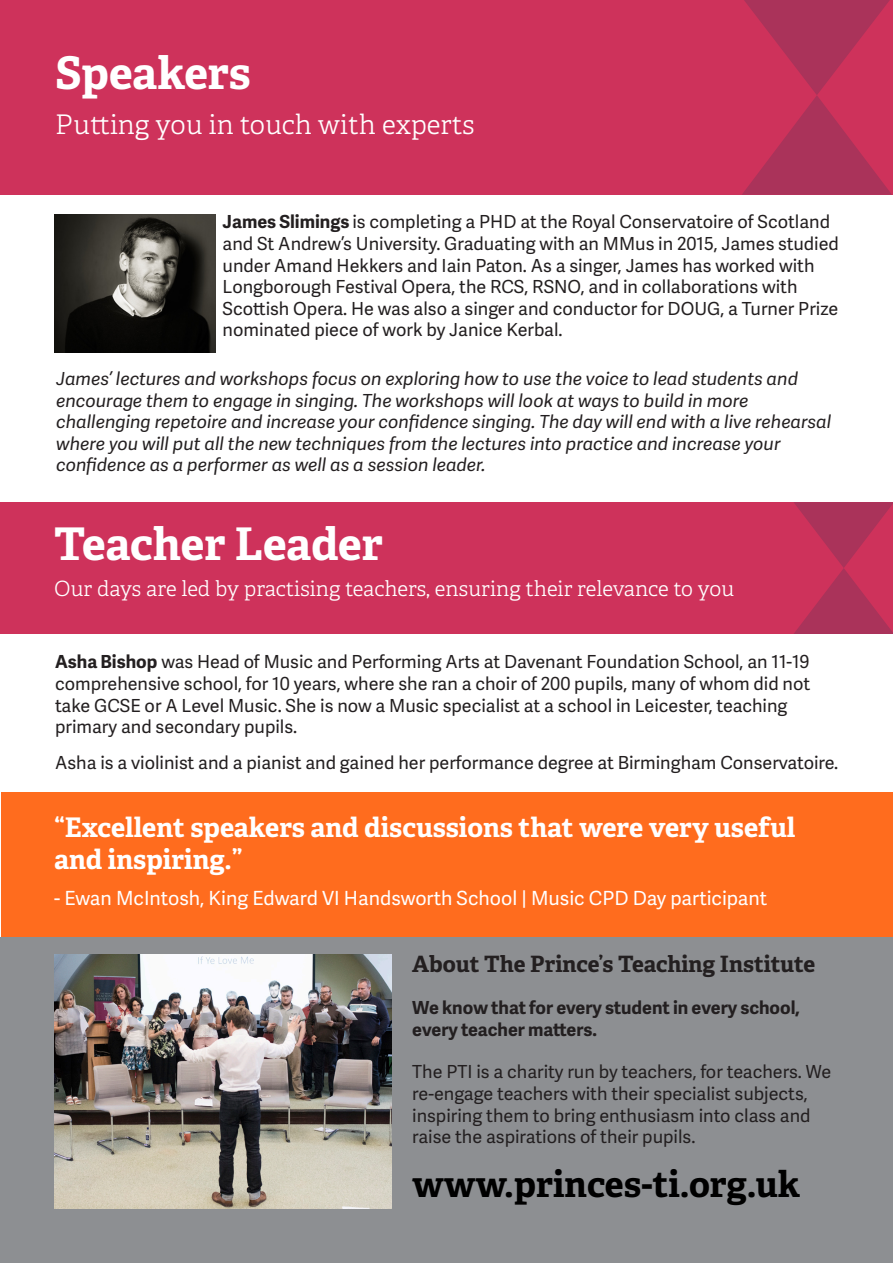
<style>
.page{position:relative;width:893px;height:1263px;background:#fff}
.page>*{position:absolute;margin:0;border:0;box-sizing:border-box;transform-origin:0 0}
.t1{font:700 45px "Adelle";letter-spacing:-.005em;color:#fff}
.t2{font:700 36px "Adelle";color:#000}
.t3{font:700 27px/32.4px "Adelle";color:#fff}
.t4{font:300 27px "Adelle";color:#fff}
.t5{font:700 22.5px "Adelle";color:#231f20}
.t6{font:300 21px "Adelle";color:#fff}
.t7{font:19.5px "Adelle Sans";color:#fff}
.t8{font:18px/21.6px "Adelle Sans";color:#231f20}
.t9{font:italic 18px/21.6px "Adelle Sans";color:#231f20}
.t10{font:700 18px/21.6px "Adelle Sans";color:#231f20}
.s1{font-weight:700}
</style>
<div class="page">
<div style="left:1px;top:792px;width:892px;height:146px;background:#ff6c1e"></div>
<div style="left:0;top:0;width:893px;height:195px;background:#ce325b"></div>
<svg style="left:742px;top:0;width:150px;height:195px"></svg>
<div style="left:0;top:938px;width:893px;height:325px;background:#8d8f92"></div>
<div style="left:0;top:502px;width:893px;height:132px;background:#ce325b"></div>
<svg style="left:794px;top:502px;width:99px;height:132px"></svg>
<img style="left:54px;top:955px;width:337px;height:254px">
<img style="left:54px;top:215px;width:161px;height:137px">
<p class="t1" style="left:55px;top:40px;width:197px">Speakers</p>
<p class="t4" style="left:55px;top:105px;width:421px">Putting you in touch with experts</p>
<p class="t8" style="left:223px;top:211px;width:618px"><span class="s1">James Slimings</span> is completing a PHD at the Royal Conservatoire of Scotland and St Andrew’s University. Graduating with an MMus in 2015, James studied under Amand Hekkers and Iain Paton. As a singer, James has worked with Longborough Festival Opera, the RCS, RSNO, and in collaborations with Scottish Opera. He was also a singer and conductor for DOUG, a Turner Prize nominated piece of work by Janice Kerbal.</p>
<p class="t9" style="left:56px;top:367px;width:743px">James’ lectures and workshops focus on exploring how to use the voice to lead students and</p>
<p class="t9" style="left:56px;top:389px;width:694px">encourage them to engage in singing. The workshops will look at ways to build in more</p>
<p class="t9" style="left:56px;top:410px;width:776px">challenging repetoire and increase your confidence singing. The day will end with a live rehearsal where you will put all the new techniques from the lectures into practice and increase your</p>
<p class="t9" style="left:56px;top:453px;width:431px">confidence as a performer as well as a session leader.</p>
<p class="t1" style="left:54px;top:512px;width:331px">Teacher Leader</p>
<p class="t6" style="left:54px;top:574px;width:682px">Our days are led by practising teachers, ensuring their relevance to you</p>
<p class="t8" style="left:55px;top:650px;width:757px;text-align:justify"><span class="s1">Asha Bishop</span> was Head of Music and Performing Arts at Davenant Foundation School, an 11-19 comprehensive school, for 10 years, where she ran a choir of 200 pupils, many of whom did not take GCSE or A Level Music. She is now a Music specialist at a school in Leicester, teaching</p>
<p class="t8" style="left:55px;top:715px;width:244px">primary and secondary pupils.</p>
<p class="t8" style="left:55px;top:751px;width:785px">Asha is a violinist and a pianist and gained her performance degree at Birmingham Conservatoire.</p>
<p class="t3" style="left:54px;top:810px;width:743px">“Excellent speakers and discussions that were very useful and inspiring.”</p>
<p class="t7" style="left:54px;top:884px;width:715px">- Ewan McIntosh, King Edward VI Handsworth School | Music CPD Day participant</p>
<p class="t5" style="left:412px;top:947px;width:404px">About The Prince’s Teaching Institute</p>
<p class="t10" style="left:412px;top:996px;width:389px">We know that for every student in every school, every teacher matters.</p>
<p class="t8" style="left:412px;top:1061px;width:421px">The PTI is a charity run by teachers, for teachers. We re-engage teachers with their specialist subjects,</p>
<p class="t8" style="left:412px;top:1104px;width:400px">inspiring them to bring enthusiasm into class and raise the aspirations of their pupils.</p>
<p class="t2" style="left:412px;top:1158px;width:389px">www.princes-ti.org.uk</p>
</div>
